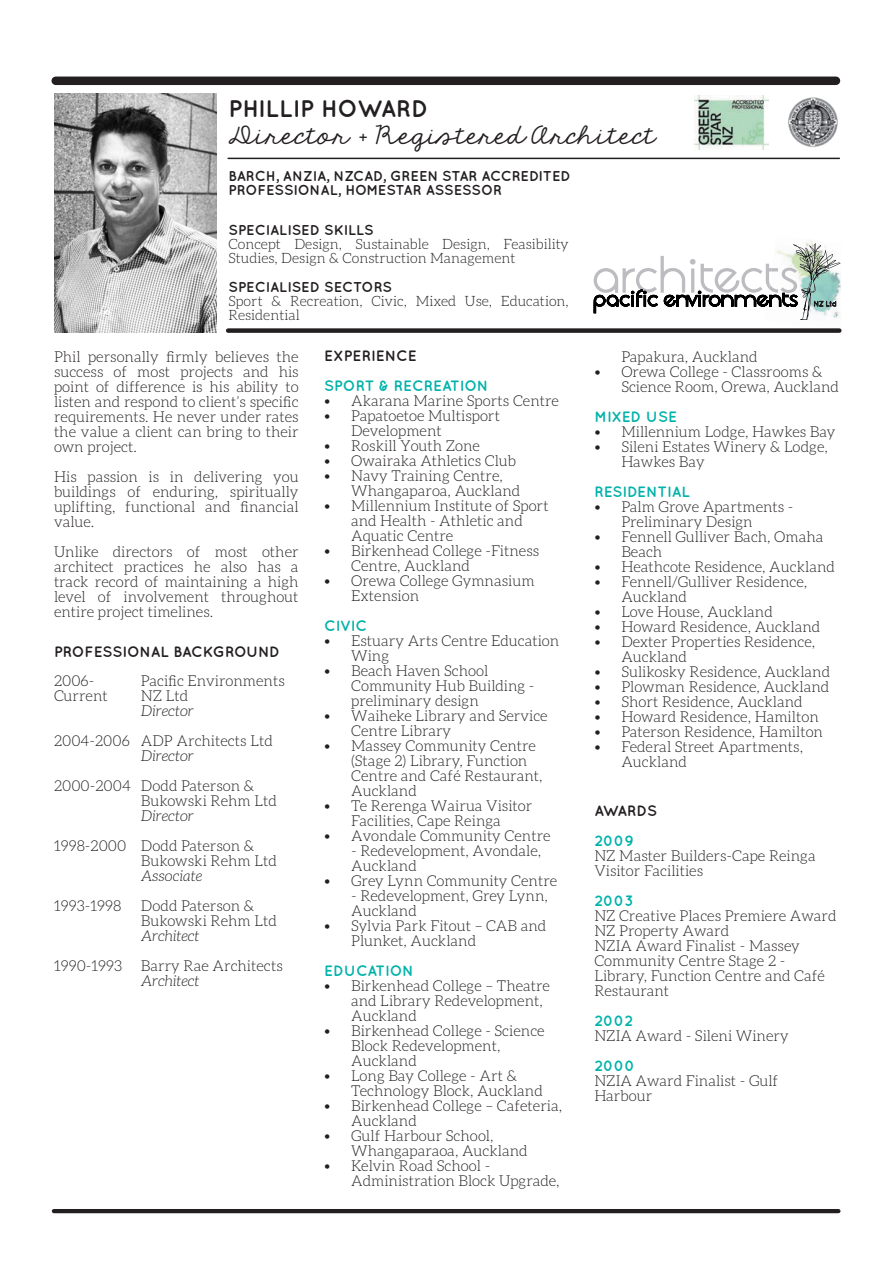
<style>
.page{position:relative;width:893px;height:1263px;background:#fff}
.page>*{position:absolute;margin:0;border:0;box-sizing:border-box;transform-origin:0 0}
.t1{font:24px "KG The Fighter";color:#231f20}
.t2{font:700 24px "Quicksand";color:#231f20}
.body_copy_headings{font:300 15px/15px "Aleo";color:#231f20}
.t3{font:700 15px "Quicksand";color:#00b2aa}
.body_copy_headings-2{font:italic 300 15px "Aleo";color:#231f20}
.t4{font:700 15px "Quicksand";color:#231f20}
.t5{font:300 14.25px/14.2px "Aleo";color:#231f20}
.t6{font:700 14.25px/14.2px "Quicksand";color:#231f20}
</style>
<div class="page">
<div style="left:56px;top:77px;width:780px;height:8px;background:#231f20"></div>
<hr style="left:54px;top:1209px;width:784px;height:4px;background:#231f20">
<div style="left:228px;top:328px;width:611px;height:5px;background:#231f20"></div>
<hr style="left:228px;top:158px;width:611px;height:1px;background:#231f20">
<img style="left:788px;top:97px;width:50px;height:51px">
<img style="left:694px;top:96px;width:74px;height:53px">
<img style="left:55px;top:93px;width:162px;height:240px">
<img style="left:776px;top:240px;width:65px;height:80px">
<img style="left:793px;top:243px;width:22px;height:28px">
<svg style="left:594px;top:256px;width:204px;height:57px"></svg>
<svg style="left:814px;top:301px;width:22px;height:6px"></svg>
<p class="t2" style="left:228px;top:95px;width:201px">PHILLIP HOWARD</p>
<p class="t1" style="left:228px;top:121px;width:428px">Director + Registered Architect</p>
<p class="t6" style="left:228px;top:168px;width:344px">BARCH, ANZIA, NZCAD, GREEN STAR ACCREDITED<br>PROFESSIONAL, HOMESTAR ASSESSOR</p>
<p class="t6" style="left:228px;top:222px;width:147px">SPECIALISED SKILLS</p>
<p class="t5" style="left:228px;top:237px;width:342px">Concept Design, Sustainable Design, Feasibility<br>Studies, Design &amp; Construction Management</p>
<p class="t6" style="left:228px;top:279px;width:165px">SPECIALISED SECTORS</p>
<p class="t5" style="left:228px;top:294px;width:342px">Sport &amp; Recreation, Civic, Mixed Use, Education,<br>Residential</p>
<p class="body_copy_headings" style="left:54px;top:349px;width:246px;text-align:justify">Phil personally firmly believes the success of most projects and his point of difference is his ability to listen and respond to client’s specific requirements. He never under rates the value a client can bring to their own project.</p>
<p class="body_copy_headings" style="left:54px;top:469px;width:246px;text-align:justify">His passion is in delivering you buildings of enduring, spiritually uplifting, functional and financial value.</p>
<p class="body_copy_headings" style="left:54px;top:544px;width:246px;text-align:justify">Unlike directors of most other architect practices he also has a track record of maintaining a high level of involvement throughout entire project timelines.</p>
<p class="t4" style="left:54px;top:643px;width:227px">PROFESSIONAL BACKGROUND</p>
<p class="body_copy_headings" style="left:54px;top:673px;width:55px">2006-<br>Current</p>
<p class="body_copy_headings" style="left:54px;top:733px;width:77px">2004-2006</p>
<p class="body_copy_headings" style="left:54px;top:778px;width:78px">2000-2004</p>
<p class="body_copy_headings" style="left:54px;top:838px;width:74px">1998-2000</p>
<p class="body_copy_headings" style="left:54px;top:898px;width:69px">1993-1998</p>
<p class="body_copy_headings" style="left:54px;top:958px;width:70px">1990-1993</p>
<p class="body_copy_headings" style="left:141px;top:673px;width:145px">Pacific Environments<br>NZ Ltd</p>
<p class="body_copy_headings-2" style="left:141px;top:702px;width:55px">Director</p>
<p class="body_copy_headings" style="left:141px;top:733px;width:133px">ADP Architects Ltd</p>
<p class="body_copy_headings-2" style="left:141px;top:747px;width:55px">Director</p>
<p class="body_copy_headings" style="left:141px;top:778px;width:137px">Dodd Paterson &amp;<br>Bukowski Rehm Ltd</p>
<p class="body_copy_headings-2" style="left:141px;top:807px;width:55px">Director</p>
<p class="body_copy_headings" style="left:141px;top:838px;width:137px">Dodd Paterson &amp;<br>Bukowski Rehm Ltd</p>
<p class="body_copy_headings-2" style="left:141px;top:867px;width:63px">Associate</p>
<p class="body_copy_headings" style="left:141px;top:898px;width:137px">Dodd Paterson &amp;<br>Bukowski Rehm Ltd</p>
<p class="body_copy_headings-2" style="left:141px;top:927px;width:60px">Architect</p>
<p class="body_copy_headings" style="left:141px;top:958px;width:143px">Barry Rae Architects</p>
<p class="body_copy_headings-2" style="left:141px;top:972px;width:60px">Architect</p>
<p class="t4" style="left:324px;top:346px;width:94px">EXPERIENCE</p>
<p class="t3" style="left:324px;top:376px;width:166px">SPORT &amp; RECREATION</p>
<p class="body_copy_headings" style="left:324px;top:393px;width:236px">• Akarana Marine Sports Centre</p>
<p class="body_copy_headings" style="left:351px;top:408px;width:151px;text-indent:-27px">• Papatoetoe Multisport<br>Development</p>
<p class="body_copy_headings" style="left:324px;top:438px;width:157px">• Roskill Youth Zone</p>
<p class="body_copy_headings" style="left:324px;top:453px;width:193px">• Owairaka Athletics Club</p>
<p class="body_copy_headings" style="left:351px;top:468px;width:171px;text-indent:-27px">• Navy Training Centre,<br>Whangaparoa, Auckland</p>
<p class="body_copy_headings" style="left:351px;top:498px;width:199px;text-indent:-27px">• Millennium Institute of Sport and Health - Athletic and<br>Aquatic Centre</p>
<p class="body_copy_headings" style="left:351px;top:543px;width:189px;text-indent:-27px">• Birkenhead College -Fitness<br>Centre, Auckland</p>
<p class="body_copy_headings" style="left:351px;top:573px;width:185px;text-indent:-27px">• Orewa College Gymnasium<br>Extension</p>
<p class="t3" style="left:324px;top:616px;width:44px">CIVIC</p>
<p class="body_copy_headings" style="left:351px;top:633px;width:210px;text-indent:-27px">• Estuary Arts Centre Education<br>Wing</p>
<p class="body_copy_headings" style="left:351px;top:663px;width:185px;text-indent:-27px">• Beach Haven School<br>Community Hub Building - preliminary design</p>
<p class="body_copy_headings" style="left:351px;top:708px;width:198px;text-indent:-27px">• Waiheke Library and Service<br>Centre Library</p>
<p class="body_copy_headings" style="left:351px;top:738px;width:193px;text-indent:-27px">• Massey Community Centre (Stage 2) Library, Function<br>Centre and Café Restaurant,<br>Auckland</p>
<p class="body_copy_headings" style="left:324px;top:798px;width:210px;text-align:center">• Te Rerenga Wairua Visitor<br>Facilities, Cape Reinga</p>
<p class="body_copy_headings" style="left:324px;top:828px;width:228px">• Avondale Community Centre</p>
<p class="body_copy_headings" style="left:351px;top:843px;width:192px">- Redevelopment, Avondale,<br>Auckland</p>
<p class="body_copy_headings" style="left:324px;top:873px;width:235px">• Grey Lynn Community Centre</p>
<p class="body_copy_headings" style="left:351px;top:888px;width:198px">- Redevelopment, Grey Lynn,<br>Auckland</p>
<p class="body_copy_headings" style="left:351px;top:918px;width:197px;text-indent:-27px">• Sylvia Park Fitout – CAB and<br>Plunket, Auckland</p>
<p class="t3" style="left:324px;top:961px;width:91px">EDUCATION</p>
<p class="body_copy_headings" style="left:351px;top:978px;width:200px;text-indent:-27px">• Birkenhead College – Theatre and Library Redevelopment,<br>Auckland</p>
<p class="body_copy_headings" style="left:351px;top:1023px;width:195px;text-indent:-27px">• Birkenhead College - Science<br>Block Redevelopment,<br>Auckland</p>
<p class="body_copy_headings" style="left:351px;top:1068px;width:193px;text-indent:-27px">• Long Bay College - Art &amp;<br>Technology Block, Auckland</p>
<p class="body_copy_headings" style="left:351px;top:1098px;width:213px;text-indent:-27px">• Birkenhead College – Cafeteria,<br>Auckland</p>
<p class="body_copy_headings" style="left:351px;top:1128px;width:178px;text-indent:-27px">• Gulf Harbour School,<br>Whangaparaoa, Auckland</p>
<p class="body_copy_headings" style="left:351px;top:1158px;width:210px;text-indent:-27px">• Kelvin Road School -<br>Administration Block Upgrade,</p>
<p class="body_copy_headings" style="left:621px;top:349px;width:138px">Papakura, Auckland</p>
<p class="body_copy_headings" style="left:621px;top:364px;width:219px;text-indent:-27px">• Orewa College - Classrooms &amp;<br>Science Room, Orewa, Auckland</p>
<p class="t3" style="left:594px;top:407px;width:84px">MIXED USE</p>
<p class="body_copy_headings" style="left:594px;top:424px;width:243px">• Millennium Lodge, Hawkes Bay</p>
<p class="body_copy_headings" style="left:621px;top:439px;width:208px;text-indent:-27px">• Sileni Estates Winery &amp; Lodge,<br>Hawkes Bay</p>
<p class="t3" style="left:594px;top:482px;width:97px">RESIDENTIAL</p>
<p class="body_copy_headings" style="left:621px;top:499px;width:174px;text-indent:-27px">• Palm Grove Apartments -<br>Preliminary Design</p>
<p class="body_copy_headings" style="left:621px;top:529px;width:204px;text-indent:-27px">• Fennell Gulliver Bach, Omaha<br>Beach</p>
<p class="body_copy_headings" style="left:594px;top:559px;width:242px">• Heathcote Residence, Auckland</p>
<p class="body_copy_headings" style="left:621px;top:574px;width:187px;text-indent:-27px">• Fennell/Gulliver Residence,<br>Auckland</p>
<p class="body_copy_headings" style="left:594px;top:604px;width:180px">• Love House, Auckland</p>
<p class="body_copy_headings" style="left:594px;top:619px;width:227px">• Howard Residence, Auckland</p>
<p class="body_copy_headings" style="left:621px;top:634px;width:195px;text-indent:-27px">• Dexter Properties Residence,<br>Auckland</p>
<p class="body_copy_headings" style="left:594px;top:664px;width:237px">• Sulikosky Residence, Auckland</p>
<p class="body_copy_headings" style="left:594px;top:679px;width:236px">• Plowman Residence, Auckland</p>
<p class="body_copy_headings" style="left:594px;top:694px;width:210px">• Short Residence, Auckland</p>
<p class="body_copy_headings" style="left:594px;top:709px;width:226px">• Howard Residence, Hamilton</p>
<p class="body_copy_headings" style="left:594px;top:724px;width:230px">• Paterson Residence, Hamilton</p>
<p class="body_copy_headings" style="left:621px;top:739px;width:183px;text-indent:-27px">• Federal Street Apartments,<br>Auckland</p>
<p class="t4" style="left:594px;top:801px;width:64px">AWARDS</p>
<p class="t3" style="left:594px;top:831px;width:41px">2009</p>
<p class="body_copy_headings" style="left:594px;top:848px;width:223px">NZ Master Builders-Cape Reinga<br>Visitor Facilities</p>
<p class="t3" style="left:594px;top:891px;width:41px">2003</p>
<p class="body_copy_headings" style="left:594px;top:908px;width:244px">NZ Creative Places Premiere Award</p>
<p class="body_copy_headings" style="left:594px;top:923px;width:136px">NZ Property Award</p>
<p class="body_copy_headings" style="left:594px;top:938px;width:232px">NZIA Award Finalist - Massey<br>Community Centre Stage 2 -<br>Library, Function Centre and Café<br>Restaurant</p>
<p class="t3" style="left:594px;top:1011px;width:40px">2002</p>
<p class="body_copy_headings" style="left:594px;top:1028px;width:196px">NZIA Award - Sileni Winery</p>
<p class="t3" style="left:594px;top:1056px;width:42px">2000</p>
<p class="body_copy_headings" style="left:594px;top:1073px;width:186px">NZIA Award Finalist - Gulf<br>Harbour</p>
</div>
